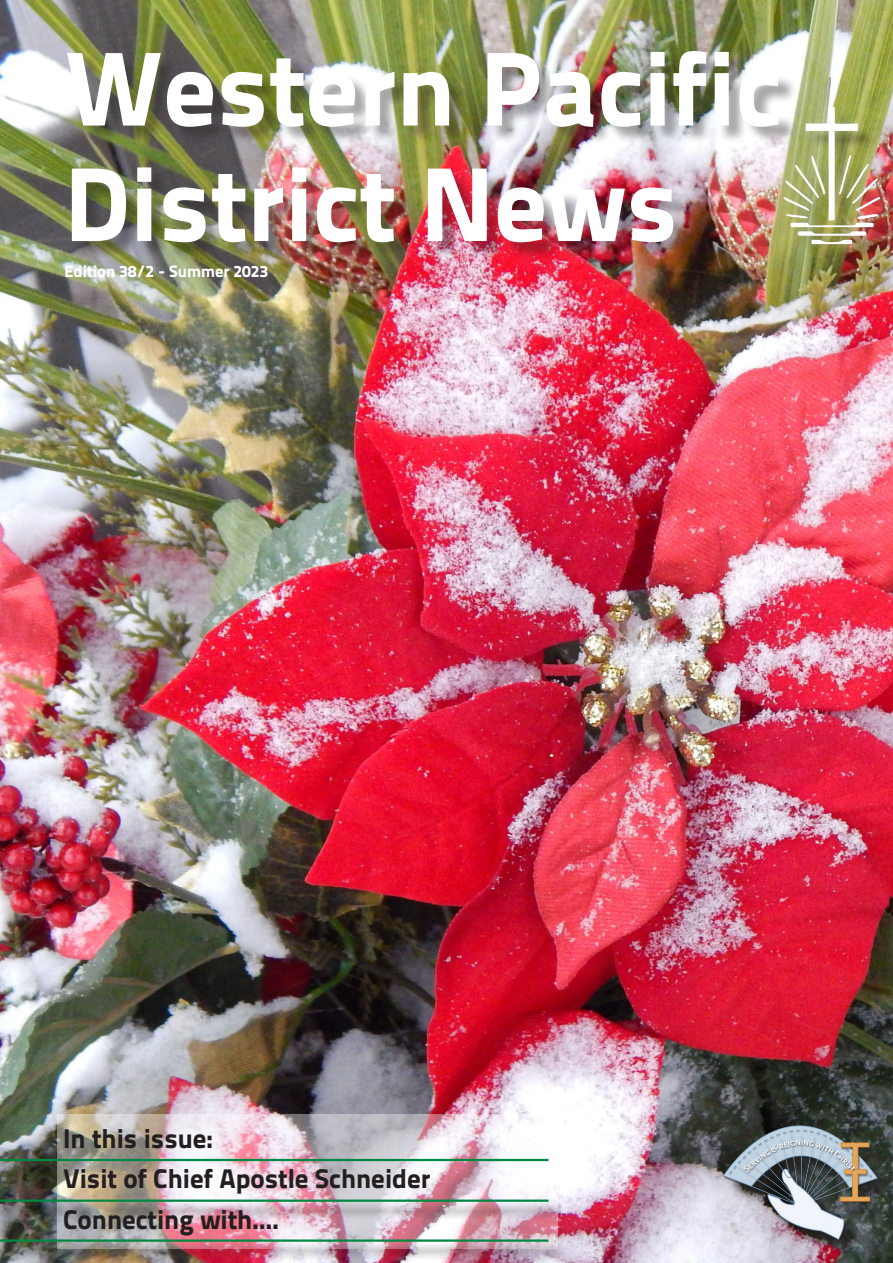
<style>
.page{position:relative;width:893px;height:1263px;background:#fff}
.page>*{position:absolute;margin:0;border:0;box-sizing:border-box;transform-origin:0 0}
.t1{font:800 105px/115.5px "Titillium Text 22 L";color:#fff}
.Cover_Title{font:800 27px "Titillium Text 22 L";color:#231f20}
.t2{font:800 16.5px "Titillium Text 22 L";color:#fff}
</style>
<div class="page">
<img style="left:0;top:0;width:893px;height:1263px">
<img style="left:797px;top:95px;width:93px;height:163px">
<div style="left:70px;top:53px;width:727px;height:208px;background:#231f20;opacity:.4"></div>
<div style="left:727px;top:1128px;width:166px;height:130px;background:#231f20;opacity:.75"></div>
<img style="left:721px;top:1121px;width:160px;height:121px">
<img style="left:57px;top:1114px;width:501px;height:128px">
<div style="left:0;top:1242px;width:566px;height:18px;background:#231f20;opacity:.75"></div>
<hr style="left:0;top:1239px;width:549px;height:3px;background:#018843">
<div style="left:0;top:1202px;width:566px;height:19px;background:#231f20;opacity:.75"></div>
<hr style="left:0;top:1199px;width:549px;height:3px;background:#018843">
<hr style="left:0;top:1159px;width:549px;height:2px;background:#018843">
<p class="t1" style="left:64px;top:24px;width:719px">Western Pacific<br>District News</p>
<p class="t2" style="left:64px;top:259px;width:205px">Edition 38/2 - Summer 2023</p>
<p class="Cover_Title" style="left:63px;top:1117px;width:151px">In this issue:</p>
<p class="Cover_Title" style="left:63px;top:1158px;width:369px">Visit of Chief Apostle Schneider</p>
<p class="Cover_Title" style="left:63px;top:1198px;width:218px">Connecting with....</p>
</div>
